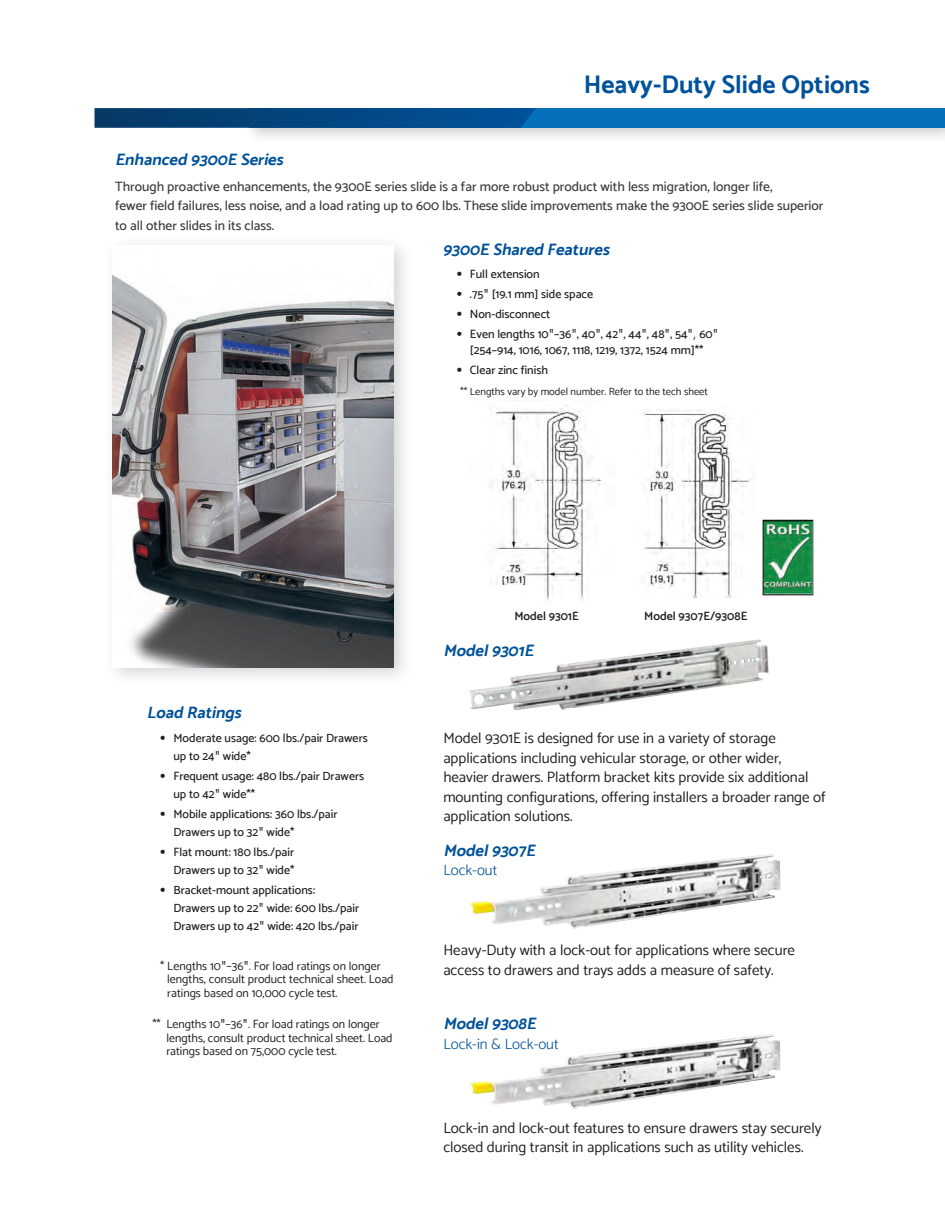
<style>
.page{position:relative;width:945px;height:1215px;background:#fff}
.page>*{position:absolute;margin:0;border:0;box-sizing:border-box;transform-origin:0 0}
.sheet_title{font:700 25.5px "Catamaran";color:#01529b}
.Fs___Bs{font:italic 700 16.5px "Catamaran";color:#01529a}
.Model_Number{font:italic 700 16.5px "Catamaran";color:#01529a}
.Paragraph_txt{font:15px/19.5px "Catamaran";color:#231f20}
.Chassis_Type{font:300 15px "Catamaran";color:#01529a}
.Back_Description{font:500 13.5px/19.5px "Catamaran";color:#3e3e3f}
.t1{font:500 12px/18px "Catamaran";color:#231f20}
._8_pt_catamaran_reg{font:12px/13.5px "Catamaran";color:#231f20}
.X-Sec_model{font:600 12px "Catamaran";color:#231f20}
._8_pt_catamaran_reg-2{font:10.5px "Catamaran";color:#231f20}
.s1{font-family:"Sabon";font-weight:400}
.s2{font-family:"Futura";font-weight:400}
.s3{font-family:"Futura"}
</style>
<div class="page">
<div style="left:244px;top:103px;width:701px;height:41px;background:#231f20;opacity:.2"></div>
<div style="left:250px;top:108px;width:695px;height:20px;background:#0770ba"></div>
<svg style="left:94px;top:108px;width:442px;height:20px;background:#054781"></svg>
<div style="left:102px;top:235px;width:312px;height:452px;background:#231f20;opacity:.2"></div>
<img style="left:113px;top:246px;width:281px;height:421px">
<img style="left:469px;top:639px;width:300px;height:72px">
<img style="left:469px;top:854px;width:311px;height:75px">
<img style="left:469px;top:1034px;width:311px;height:75px">
<img style="left:490px;top:405px;width:112px;height:196px">
<img style="left:642px;top:410px;width:109px;height:187px">
<img style="left:762px;top:519px;width:52px;height:77px">
<p class="sheet_title" style="left:584px;top:69px;width:288px">Heavy-Duty Slide Options</p>
<p class="Fs___Bs" style="left:115px;top:149px;width:175px">Enhanced 9300E Series</p>
<p class="Back_Description" style="left:115px;top:176px;width:710px">Through proactive enhancements, the 9300E series slide is a far more robust product with less migration, longer life,<br>fewer field failures, less noise, and a load rating up to 600 lbs. These slide improvements make the 9300E series slide superior to all other slides in its class.</p>
<p class="Fs___Bs" style="left:443px;top:239px;width:173px">9300E Shared Features</p>
<p class="t1" style="left:456px;top:265px;width:85px"><span class="s1">•</span> Full extension</p>
<p class="t1" style="left:456px;top:285px;width:138px"><span class="s1">•</span> .75<span class="s2">"</span> [19.1 mm] side space</p>
<p class="t1" style="left:456px;top:305px;width:95px"><span class="s1">•</span> Non-disconnect</p>
<p class="t1" style="left:456px;top:325px;width:263px;line-height:16.5px;text-align:center"><span class="s1">•</span> Even lengths 10<span class="s2">"</span>–36<span class="s2">"</span>, 40<span class="s2">"</span>, 42<span class="s2">"</span>, 44<span class="s2">"</span>, 48<span class="s2">"</span>, 54<span class="s2">",</span> 60<span class="s2">" </span>[254–914, 1016, 1067, 1118, 1219, 1372, 1524 mm]**</p>
<p class="t1" style="left:456px;top:361px;width:93px"><span class="s1">•</span> Clear zinc finish</p>
<p class="_8_pt_catamaran_reg-2" style="left:460px;top:385px;width:249px">** Lengths vary by model number. Refer to the tech sheet</p>
<p class="Fs___Bs" style="left:147px;top:703px;width:101px">Load Ratings</p>
<p class="t1" style="left:173px;top:728px;width:196px;text-indent:-14px"><span class="s1">•</span> Moderate usage: 600 lbs./pair Drawers up to 24<span class="s2">"</span> wide*</p>
<p class="t1" style="left:173px;top:766px;width:192px;text-indent:-14px"><span class="s1">•</span> Frequent usage: 480 lbs./pair Drawers up to 42<span class="s2">"</span> wide**</p>
<p class="t1" style="left:173px;top:805px;width:166px;text-indent:-14px"><span class="s1">•</span> Mobile applications: 360 lbs./pair<br>Drawers up to 32<span class="s2">"</span> wide*</p>
<p class="t1" style="left:160px;top:843px;width:136px;text-align:right"><span class="s1">•</span> Flat mount: 180 lbs./pair<br>Drawers up to 32<span class="s2">"</span> wide*</p>
<p class="t1" style="left:173px;top:881px;width:187px;text-indent:-13px"><span class="s1">•</span> Bracket-mount applications:<br>Drawers up to 22<span class="s2">"</span> wide: 600 lbs./pair<br>Drawers up to 42<span class="s2">"</span> wide: 420 lbs./pair</p>
<p class="_8_pt_catamaran_reg" style="left:167px;top:959px;width:228px;text-indent:-7px">* Lengths 10<span class="s3">"</span>–36<span class="s3">"</span>. For load ratings on longer lengths, consult product technical sheet. Load ratings based on 10,000 cycle test.</p>
<p class="_8_pt_catamaran_reg" style="left:166px;top:1018px;width:228px;text-indent:-14px">** Lengths 10<span class="s3">"</span>–36<span class="s3">"</span>. For load ratings on longer lengths, consult product technical sheet. Load ratings based on 75,000 cycle test.</p>
<p class="X-Sec_model" style="left:514px;top:609px;width:66px">Model 9301E</p>
<p class="X-Sec_model" style="left:644px;top:609px;width:105px">Model 9307E/9308E</p>
<p class="Model_Number" style="left:443px;top:641px;width:97px">Model9301E</p>
<p class="Paragraph_txt" style="left:443px;top:728px;width:384px">Model 9301E is designed for use in a variety of storage applications including vehicular storage, or other wider, heavier drawers. Platform bracket kits provide six additional mounting configurations, offering installers a broader range of application solutions.</p>
<p class="Model_Number" style="left:443px;top:840px;width:99px">Model9307E</p>
<p class="Chassis_Type" style="left:443px;top:861px;width:55px">Lock-out</p>
<p class="Paragraph_txt" style="left:443px;top:940px;width:353px">Heavy-Duty with a lock-out for applications where secure access to drawers and trays adds a measure of safety.</p>
<p class="Model_Number" style="left:443px;top:1014px;width:99px">Model9308E</p>
<p class="Chassis_Type" style="left:443px;top:1035px;width:117px">Lock-in &amp; Lock-out</p>
<p class="Paragraph_txt" style="left:443px;top:1118px;width:380px">Lock-in and lock-out features to ensure drawers stay securely closed during transit in applications such as utility vehicles.</p>
</div>
